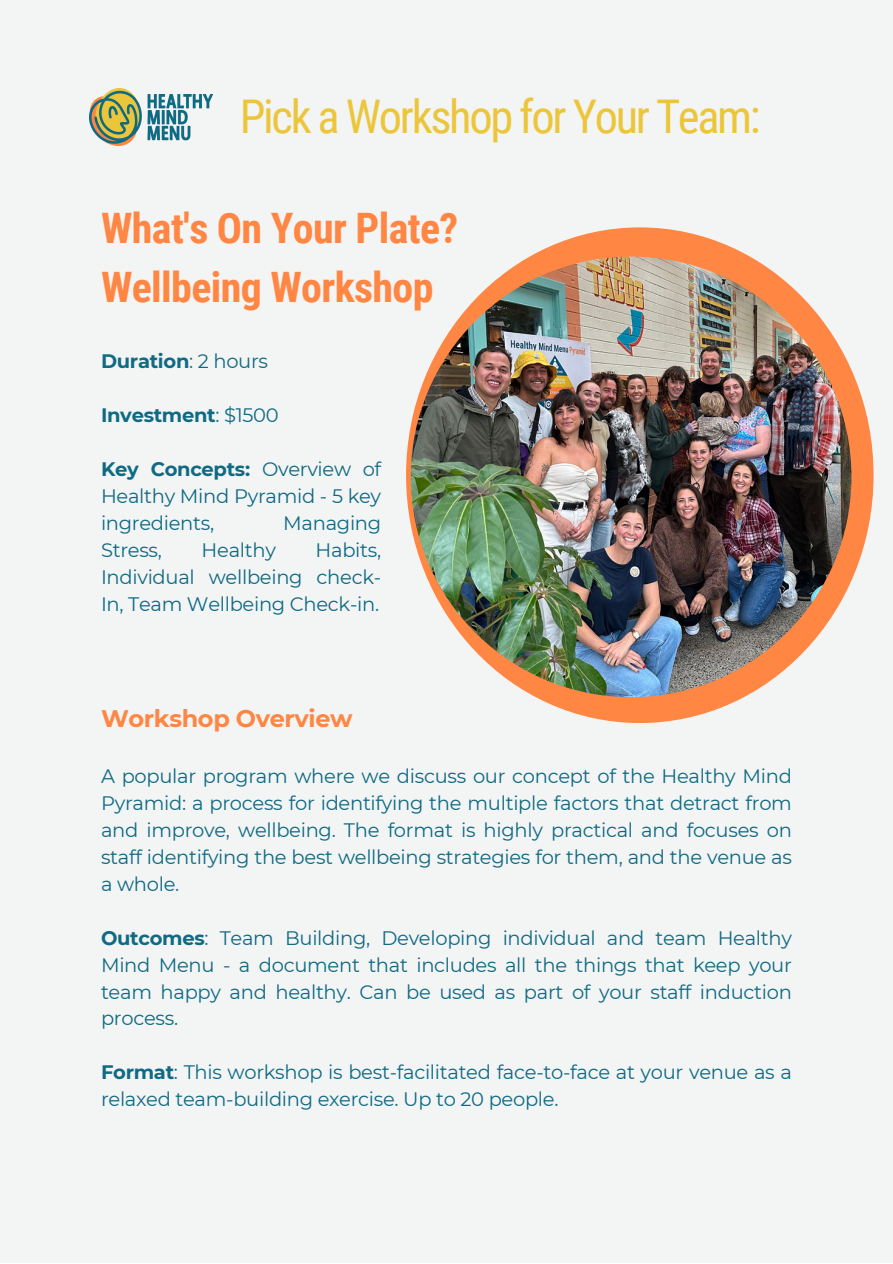
<style>
.page{position:relative;width:893px;height:1264px;background:#fff}
.page>*{position:absolute;margin:0;border:0;box-sizing:border-box;transform-origin:0 0}
.t1{font:46.5px "Roboto Condensed";letter-spacing:-.05em;color:#ecc63a}
.t2{font:700 42px "Roboto Condensed";letter-spacing:-.015em;color:#ff8643}
.t3{font:700 24px "Montserrat";letter-spacing:-.015em;color:#ff8643}
.t4{font:19.5px/27px "Montserrat";letter-spacing:-.015em;color:#0f6a83;text-align:justify}
.t5{font:700 19.5px "Montserrat";letter-spacing:-.015em;color:#0f6a83}
.s1{font-weight:400}
.s2{font-weight:700}
</style>
<div class="page">
<div style="left:0;top:0;width:892px;height:1262px;background:#f3f4f4"></div>
<img style="left:89px;top:89px;width:124px;height:56px">
<div style="left:406px;top:227px;width:467px;height:496px;background:#ff8643;border-radius:50%"></div>
<img style="left:411px;top:256px;width:440px;height:441px;border-radius:50%">
<p class="t1" style="left:240px;top:90px;width:522px">Pick a Workshop for Your Team:</p>
<p class="t2" style="left:101px;top:204px;width:359px">What's On Your Plate?</p>
<p class="t2" style="left:101px;top:263px;width:334px">Wellbeing Workshop</p>
<p class="t5" style="left:101px;top:349px;width:169px">Duration<span class="s1">: 2 hours</span></p>
<p class="t5" style="left:101px;top:403px;width:179px">Investment<span class="s1">: $1500</span></p>
<p class="t4" style="left:101px;top:455px;width:282px"><span class="s2">Key Concepts:</span> Overview of Healthy Mind Pyramid - 5 key ingredients,</p>
<p class="t4" style="left:283px;top:509px;width:99px">Managing</p>
<p class="t4" style="left:101px;top:536px;width:62px">Stress,</p>
<p class="t4" style="left:202px;top:536px;width:76px">Healthy</p>
<p class="t4" style="left:101px;top:536px;width:282px;text-indent:214px">Habits, Individual wellbeing check-In, Team Wellbeing Check-in.</p>
<p class="t3" style="left:101px;top:704px;width:253px">Workshop Overview</p>
<p class="t4" style="left:101px;top:762px;width:692px">A popular program where we discuss our concept of the Healthy Mind Pyramid: a process for identifying the multiple factors that detract from and improve, wellbeing. The format is highly practical and focuses on staff identifying the best wellbeing strategies for them, and the venue as a whole.</p>
<p class="t4" style="left:101px;top:924px;width:692px"><span class="s2">Outcomes</span>: Team Building, Developing individual and team Healthy Mind Menu - a document that includes all the things that keep your team happy and healthy. Can be used as part of your staff induction process.</p>
<p class="t4" style="left:101px;top:1058px;width:692px"><span class="s2">Format</span>: This workshop is best-facilitated face-to-face at your venue as a relaxed team-building exercise. Up to 20 people.</p>
</div>
